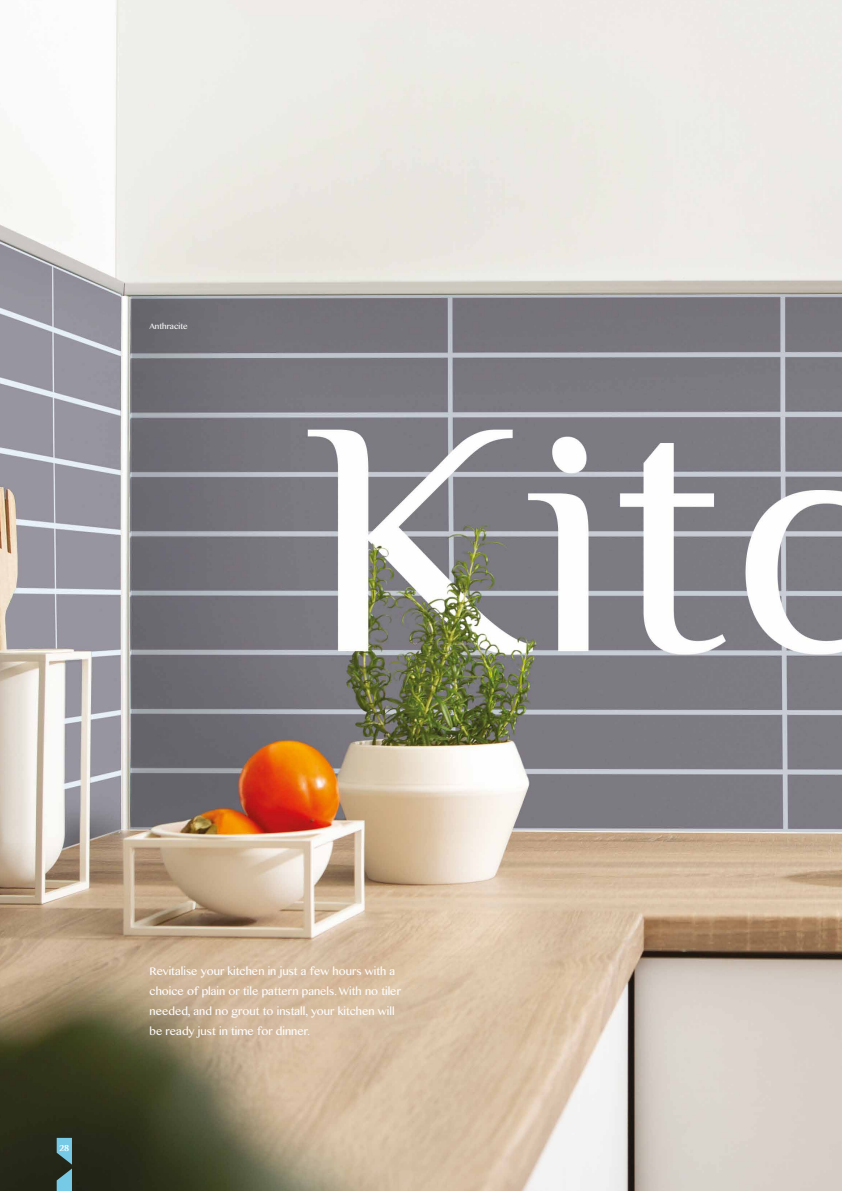
<style>
.page{position:relative;width:842px;height:1191px;background:#fff}
.page>*{position:absolute;margin:0;border:0;box-sizing:border-box;transform-origin:0 0}
.t1{font:11px/20px "Myanmar MN";color:#fff}
.t2{font:700 8.8px "Philosopher";color:#fff}
.t3{font:8px "Myanmar MN";color:#fff}
</style>
<div class="page">
<img style="left:0;top:0;width:842px;height:1191px">
<svg style="left:57px;top:1137px;width:15px;height:54px"></svg>
<p class="t3" style="left:150px;top:321px;width:40px">Anthracite</p>
<p class="t2" style="left:59px;top:1141px;width:11px">28</p>
<p class="t1" style="left:150px;top:961px;width:253px">Revitalise your kitchen in just a few hours with a choice of plain or tile pattern panels. With no tiler needed, and no grout to install, your kitchen will be ready just in time for dinner.</p>
</div>
